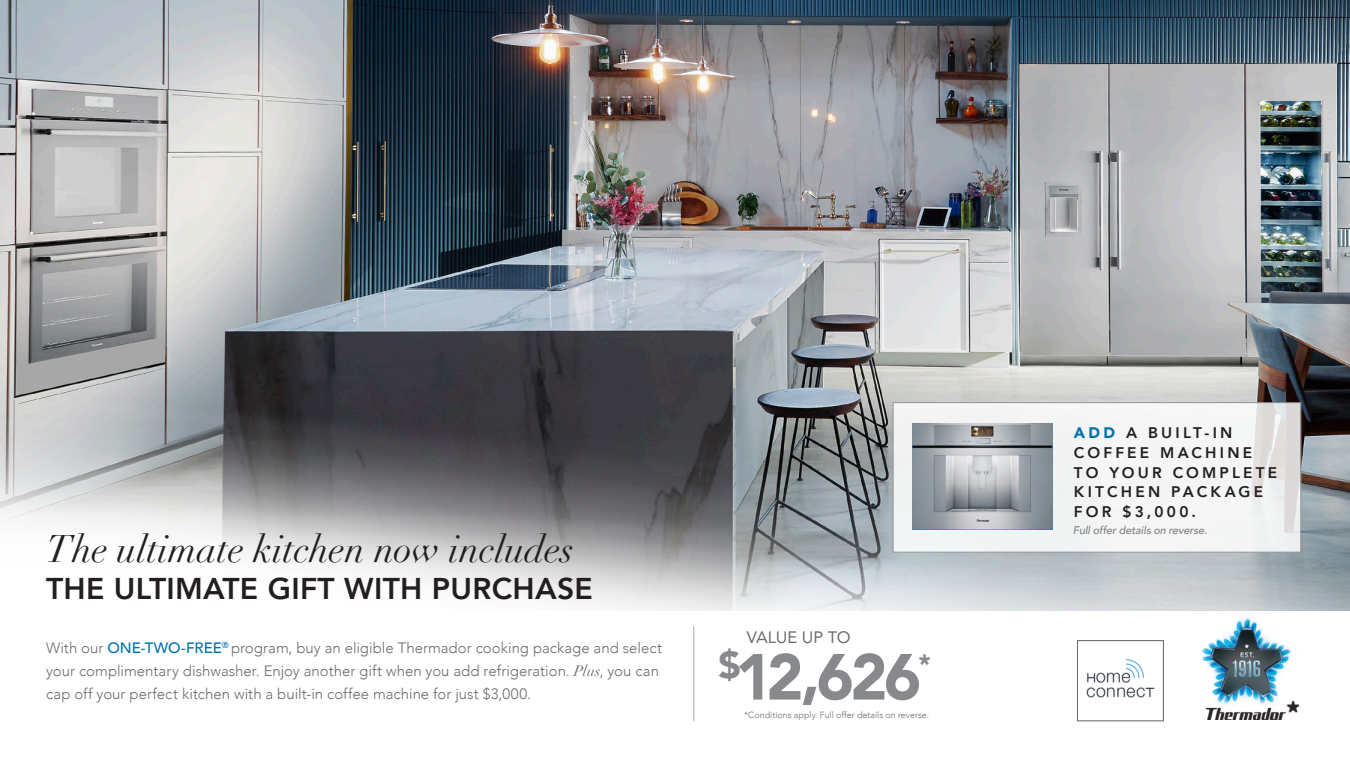
<style>
.page{position:relative;width:1350px;height:765px;background:#fff}
.page>*{position:absolute;margin:0;border:0;box-sizing:border-box;transform-origin:0 0}
.t1{font:900 64.38px "Avenir";color:#87898c}
.t2{font:italic 37.5px "Didot";color:#231f20}
.t3{font:800 30px "Avenir";letter-spacing:.01em;color:#231f20}
.t4{font:900 26.5px "Avenir";color:#87898c}
.t5{font:16.5px "Avenir";letter-spacing:-.01em;color:#6c6d70}
.t6{font:800 15.38px/19.5px "Avenir";letter-spacing:.21em;color:#231f20}
.t7{font:300 15px/22.8px "Avenir";color:#6c6d70}
.t8{font:italic 500 11.12px "Avenir";letter-spacing:-.015em;color:#808285}
.t9{font:300 9px "Avenir";color:#6c6d70}
.s1{font-weight:500;color:#0073ae}
.s2{font-family:"Didot";font-weight:400;font-style:italic}
.s3{font-weight:900;color:#0073ae}
</style>
<div class="page">
<img style="left:0;top:0;width:1350px;height:320px">
<img style="left:0;top:320px;width:1350px;height:291px">
<hr style="left:693px;top:626px;width:1px;height:95px;background:#6c6d70">
<img style="left:1193px;top:610px;width:108px;height:110px">
<svg style="left:892px;top:402px;width:409px;height:151px;fill:#f4f5f5"></svg>
<img style="left:912px;top:423px;width:140px;height:106px">
<img style="left:1086px;top:658px;width:69px;height:40px">
<div style="left:1077px;top:640px;width:87px;height:81px;border:1px solid #6c6d70"></div>
<p class="t2" style="left:46px;top:526px;width:529px">The ultimate kitchen now includes</p>
<p class="t3" style="left:46px;top:562px;width:548px">THE ULTIMATE GIFT WITH PURCHASE</p>
<p class="t5" style="left:747px;top:624px;width:105px">VALUE UP TO</p>
<p class="t7" style="left:46px;top:637px;width:618px">With our <span class="s1">ONE-TWO-FREE</span><sup>®</sup> program, buy an eligible Thermador cooking package and select your complimentary dishwasher. Enjoy another gift when you add refrigeration. <span class="s2">Plus</span>, you can cap off your perfect kitchen with a built-in coffee machine for just $3,000.</p>
<p class="t1" style="left:718px;top:622px;width:204px"><sup>$</sup>12,626</p>
<p class="t4" style="left:919px;top:641px;width:14px">*</p>
<p class="t9" style="left:744px;top:710px;width:186px">*Conditions apply. Full offer details on reverse.</p>
<p class="t6" style="left:1074px;top:422px;width:205px"><span class="s3">ADD</span> A BUILT-IN<br>COFFEE MACHINE<br>TO YOUR COMPLETE<br>KITCHEN PACKAGE<br>FOR $3,000.</p>
<p class="t8" style="left:1073px;top:524px;width:136px">Full offer details on reverse.</p>
</div>
